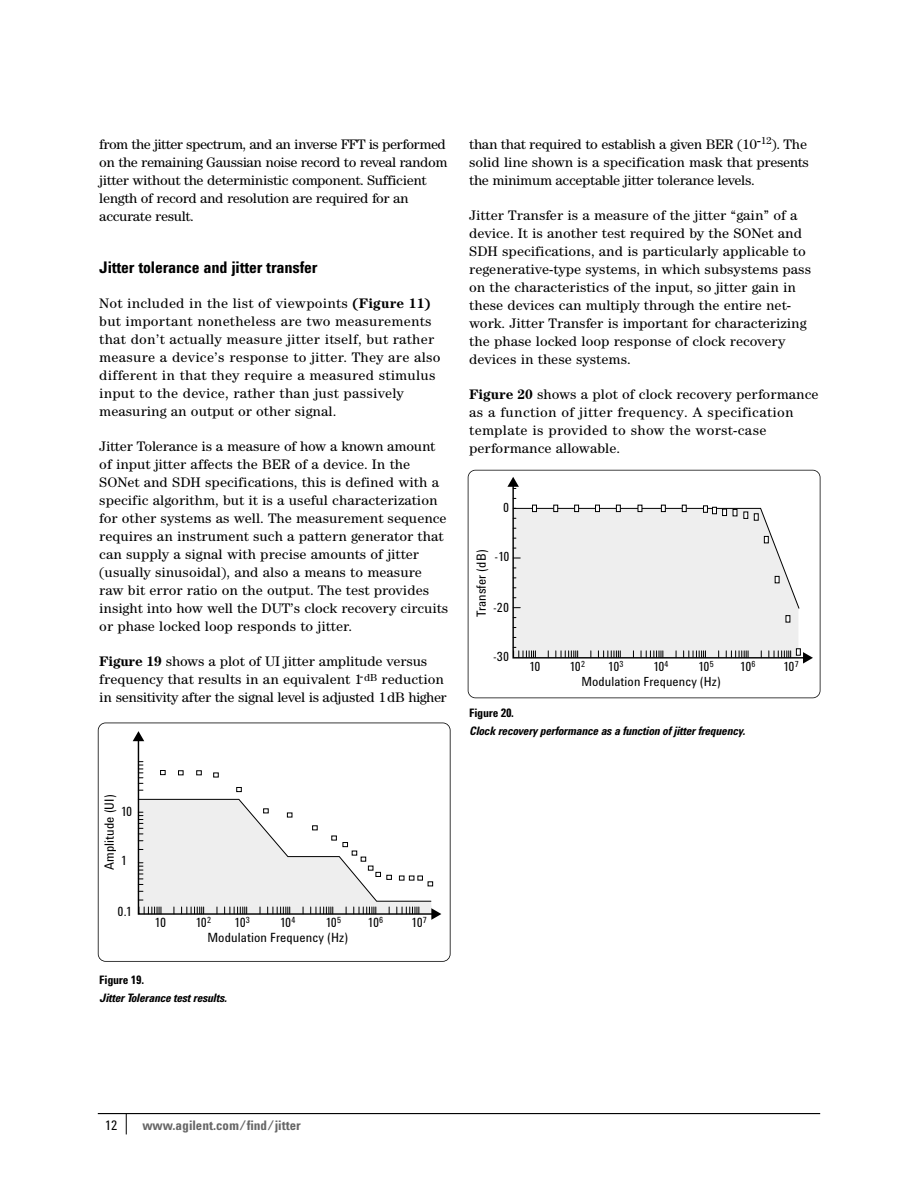
<style>
.page{position:relative;width:918px;height:1188px;background:#fff}
.page>*{position:absolute;margin:0;border:0;box-sizing:border-box;transform-origin:0 0}
.t1{font:700 16.5px "Agilent Cond";letter-spacing:-.01em;color:#000}
.t2{font:14.25px/18px "Agilent Century ITC";color:#000}
.t3{font:14.25px/18px "Agilent Century ITC";letter-spacing:-.025em;color:#000}
.t4{font:14.25px/18px "Agilent Century ITC";letter-spacing:.02em;color:#000}
.t5{font:700 13.5px "Agilent Cond";color:#666}
.t6{font:13.5px "Agilent Cond";color:#000}
.t7{font:13.05px/15px "Agilent Cond";letter-spacing:.01em;color:#000}
.t8{font:12.9px/14.9px "Agilent Cond";letter-spacing:.01em;color:#000}
.t9{font:italic 700 12px "Agilent Cond";letter-spacing:-.025em;color:#000}
.t10{font:700 12px "Agilent Cond";letter-spacing:-.025em;color:#000}
.s1{font-weight:700}
</style>
<div class="page">
<hr style="left:98px;top:1113px;width:722px;height:1px;background:#000">
<svg style="left:126px;top:1114px;width:1px;height:20px"></svg>
<svg style="left:133px;top:731px;width:11px;height:10px"></svg>
<svg style="left:138px;top:761px;width:5px;height:23px"></svg>
<svg style="left:160px;top:770px;width:5px;height:5px"></svg>
<svg style="left:178px;top:771px;width:5px;height:4px"></svg>
<svg style="left:196px;top:771px;width:6px;height:4px"></svg>
<svg style="left:213px;top:773px;width:6px;height:4px"></svg>
<svg style="left:236px;top:787px;width:6px;height:5px"></svg>
<svg style="left:137px;top:798px;width:304px;height:122px"></svg>
<div style="left:98px;top:723px;width:353px;height:239px;border:2px solid #000;border-radius:8px"></div>
<svg style="left:512px;top:489px;width:175px;height:170px"></svg>
<svg style="left:513px;top:505px;width:300px;height:159px;background:#e7e7e7"></svg>
<svg style="left:507px;top:477px;width:12px;height:12px"></svg>
<div style="left:468px;top:470px;width:352px;height:228px;border:2px solid #000;border-radius:8px"></div>
<p class="t3" style="left:99px;top:137px;width:350px">from the jitter spectrum, and an inverse FFT is performed on the remaining Gaussian noise record to reveal random jitter without the deterministic component. Sufficient length of record and resolution are required for an accurate result.</p>
<p class="t1" style="left:99px;top:262px;width:220px">Jitter tolerance and jitter transfer</p>
<p class="t2" style="left:99px;top:296px;width:343px">Not included in the list of viewpoints <span class="s1">(Figure 11) </span>but important nonetheless are two measurements that don’t actually measure jitter itself, but rather measure a device’s response to jitter. They are also different in that they require a measured stimulus input to the device, rather than just passively measuring an output or other signal.</p>
<p class="t2" style="left:99px;top:439px;width:350px">Jitter Tolerance is a measure of how a known amount of input jitter affects the BER of a device. In the SONet and SDH specifications, this is defined with a specific algorithm, but it is a useful characterization for other systems as well. The measurement sequence requires an instrument such a pattern generator that can supply a signal with precise amounts of jitter (usually sinusoidal), and also a means to measure raw bit error ratio on the output. The test provides insight into how well the DUT’s clock recovery circuits or phase locked loop responds to jitter.</p>
<p class="t2" style="left:99px;top:654px;width:349px"><span class="s1">Figure 19</span> shows a plot of UI jitter amplitude versus frequency that results in an equivalent 1<sup>-</sup><sup>dB</sup> reduction in sensitivity after the signal level is adjusted 1dB higher</p>
<p class="t2" style="left:469px;top:137px;width:341px;text-align:justify">than that required to establish a given BER (10-<sup>12</sup>). The solid line shown is a specification mask that presents the minimum acceptable jitter tolerance levels.</p>
<p class="t2" style="left:469px;top:208px;width:343px">Jitter Transfer is a measure of the jitter “gain” of a device. It is another test required by the SONet and SDH specifications, and is particularly applicable to regenerative-type systems, in which subsystems pass on the characteristics of the input, so jitter gain in these devices can multiply through the entire net&shy;work. Jitter Transfer is important for characterizing the phase locked loop response of clock recovery devices in these systems.</p>
<p class="t4" style="left:469px;top:387px;width:351px"><span class="s1">Figure 20</span> shows a plot of clock recovery performance as a function of jitter frequency. A specification template is provided to show the worst-case performance allowable.</p>
<p class="t8" style="left:503px;top:502px;width:8px">0</p>
<p class="t8" style="left:475px;top:617px;width:68px;rotate:-90deg">Transfer (dB)</p>
<p class="t8" style="left:494px;top:551px;width:17px">-10</p>
<p class="t8" style="left:493px;top:601px;width:18px">-20</p>
<p class="t8" style="left:493px;top:650px;width:18px">-30</p>
<p class="t8" style="left:530px;top:661px;width:13px">10</p>
<p class="t8" style="left:581px;top:661px;width:141px;text-indent:-12px">10<sup>2<br></sup>Modulation Frequency (Hz)</p>
<p class="t8" style="left:608px;top:661px;width:17px">10<sup>3</sup></p>
<p class="t8" style="left:653px;top:661px;width:17px">10<sup>4</sup></p>
<p class="t8" style="left:698px;top:661px;width:17px">10<sup>5</sup></p>
<p class="t8" style="left:740px;top:661px;width:17px">10<sup>6</sup></p>
<p class="t8" style="left:783px;top:661px;width:17px">10<sup>7</sup></p>
<p class="t10" style="left:469px;top:709px;width:46px">Figure 20.</p>
<p class="t9" style="left:469px;top:727px;width:277px">Clock recovery performance as a function of jitter frequency.</p>
<p class="t7" style="left:103px;top:870px;width:77px;rotate:-90deg">Amplitude (UI)</p>
<p class="t7" style="left:121px;top:806px;width:13px">10</p>
<p class="t7" style="left:121px;top:855px;width:8px">1</p>
<p class="t7" style="left:118px;top:905px;width:16px">0.1</p>
<p class="t7" style="left:155px;top:917px;width:13px">10</p>
<p class="t7" style="left:207px;top:917px;width:142px;text-indent:-12px">10<sup>2<br></sup>Modulation Frequency (Hz)</p>
<p class="t7" style="left:235px;top:917px;width:17px">10<sup>3</sup></p>
<p class="t7" style="left:280px;top:917px;width:17px">10<sup>4</sup></p>
<p class="t7" style="left:326px;top:917px;width:17px">10<sup>5</sup></p>
<p class="t7" style="left:368px;top:917px;width:17px">10<sup>6</sup></p>
<p class="t7" style="left:412px;top:917px;width:17px">10<sup>7</sup></p>
<p class="t10" style="left:99px;top:976px;width:46px">Figure 19.</p>
<p class="t9" style="left:99px;top:994px;width:129px">Jitter Tolerance test results.</p>
<p class="t6" style="left:105px;top:1120px;width:14px">12</p>
<p class="t5" style="left:142px;top:1120px;width:160px">www.agilent.com/find/jitter</p>
</div>
